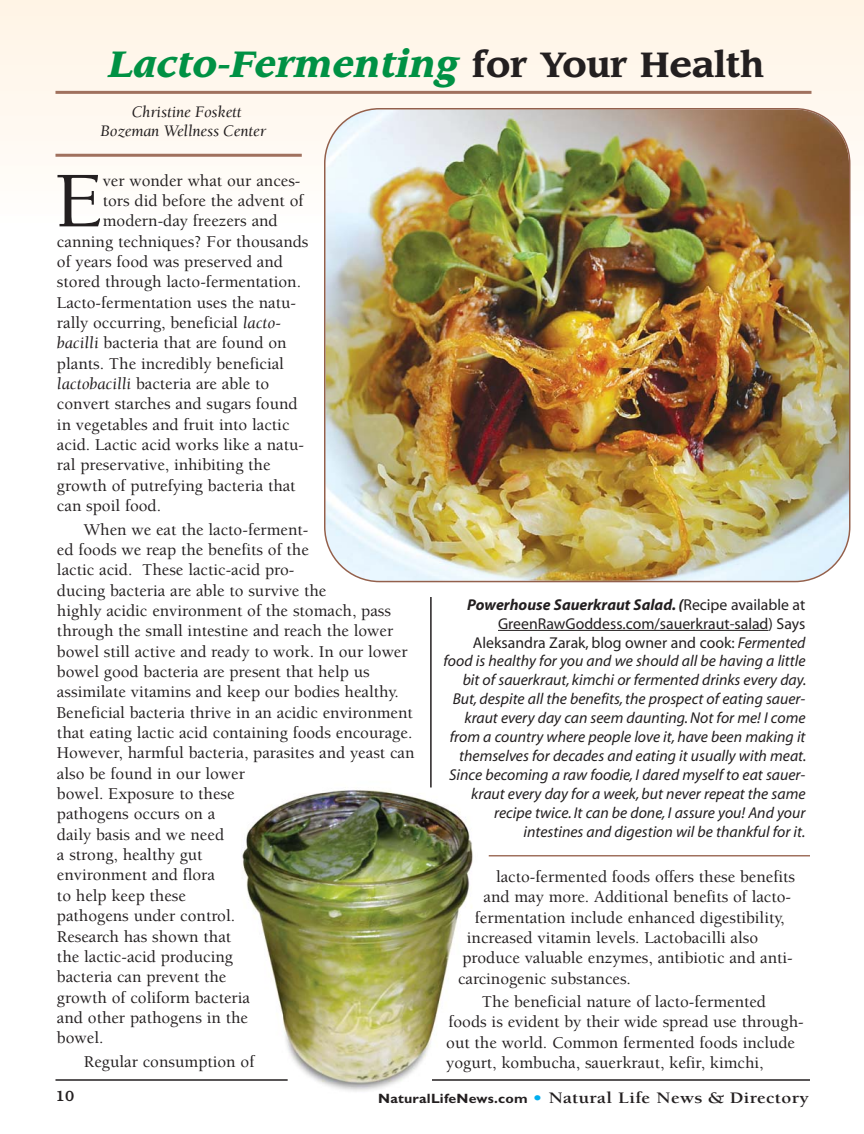
<style>
.page{position:relative;width:864px;height:1134px;background:#fff}
.page>*{position:absolute;margin:0;border:0;box-sizing:border-box;transform-origin:0 0}
.t1{font:500 81px "Berkeley";color:#231f20}
.t2{font:italic 900 36px "Leawood";color:#009144}
.t3{font:500 16.95px/20.4px "Berkeley";color:#231f20}
.t4{font:700 16.5px "Berkeley";letter-spacing:.015em;color:#231f20;scale:1.15 1}
.t5{font:italic 16.5px/19.8px "Berkeley";letter-spacing:-.01em;color:#231f20;text-align:center}
.t6{font:italic 15.75px/18.9px "Myriad";color:#231f20;text-align:right}
.t7{font:500 15px "Bookman";color:#231f20}
.s1{font-weight:700;font-style:normal;font-size:34.5px;color:#231f20}
.s2{font-weight:400;font-style:italic}
.s3{font-weight:700}
.s4{font-style:normal}
.s5{font-family:"Gill Sans";font-size:13.5px}
.s6{color:#00aeef}
</style>
<div class="page">
<hr style="left:863px;top:0;width:1px;height:225px;background:#fff8ef">
<img style="left:242px;top:787px;width:247px;height:305px">
<div style="left:0;top:0;width:863px;height:225px;background:linear-gradient(to bottom,#fff3e4,#fffdfc)"></div>
<hr style="left:430px;top:597px;width:2px;height:190px;background:#231f20">
<hr style="left:55px;top:1079px;width:233px;height:2px;background:#231f20">
<hr style="left:432px;top:1079px;width:378px;height:2px;background:#231f20">
<hr style="left:55px;top:91px;width:756px;height:3px;background:#a0715e">
<hr style="left:55px;top:154px;width:247px;height:3px;background:#a0715e">
<hr style="left:489px;top:855px;width:321px;height:1px;background:#a0715e">
<img style="left:324px;top:108px;width:526px;height:474px">
<hr style="left:498px;top:630px;width:271px;height:1px;background:#231f20">
<h2 class="t2" style="left:109px;top:48px;width:657px">Lacto-Fermenting <span class="s1">for Your Health</span></h2>
<p class="t5" style="left:101px;top:103px;width:167px">Christine Foskett<br>Bozeman Wellness Center</p>
<h1 class="t1" style="left:55px;top:169px;width:50px">E</h1>
<p class="t3" style="left:103px;top:172px;width:199px">ver wonder what our ances-</p>
<p class="t3" style="left:103px;top:192px;width:202px">tors did before the advent of</p>
<p class="t3" style="left:103px;top:212px;width:176px">modern-day freezers and</p>
<p class="t3" style="left:57px;top:233px;width:253px">canning techniques? For thousands</p>
<p class="t3" style="left:57px;top:253px;width:228px">of years food was preserved and</p>
<p class="t3" style="left:57px;top:273px;width:246px">stored through lacto-fermentation.</p>
<p class="t3" style="left:57px;top:294px;width:241px">Lacto-fermentation uses the natu-</p>
<p class="t3" style="left:57px;top:314px;width:226px">rally occurring, beneficial <span class="s2">lacto-</span></p>
<p class="t3" style="left:57px;top:334px;width:231px"><span class="s2">bacilli</span> bacteria that are found on</p>
<p class="t3" style="left:57px;top:355px;width:228px">plants. The incredibly beneficial</p>
<p class="t3" style="left:57px;top:375px;width:214px"><span class="s2">lactobacilli</span> bacteria are able to</p>
<p class="t3" style="left:57px;top:395px;width:242px">convert starches and sugars found</p>
<p class="t3" style="left:57px;top:416px;width:234px">in vegetables and fruit into lactic</p>
<p class="t3" style="left:57px;top:436px;width:249px">acid. Lactic acid works like a natu-</p>
<p class="t3" style="left:57px;top:456px;width:215px">ral preservative, inhibiting the</p>
<p class="t3" style="left:57px;top:477px;width:240px">growth of putrefying bacteria that</p>
<p class="t3" style="left:57px;top:497px;width:106px">can spoil food.</p>
<p class="t3" style="left:57px;top:521px;width:359px;text-indent:27px">When we eat the lacto-ferment-<br>ed foods we reap the benefits of the<br>lactic acid. These lactic-acid pro-<br>ducing bacteria are able to survive the<br>highly acidic environment of the stomach, pass through the small intestine and reach the lower bowel still active and ready to work. In our lower bowel good bacteria are present that help us assimilate vitamins and keep our bodies healthy.<br>Beneficial bacteria thrive in an acidic environment that eating lactic acid containing foods encourage.<br>However, harmful bacteria, parasites and yeast can also be found in our lower<br>bowel. Exposure to these<br>pathogens occurs on a<br>daily basis and we need<br>a strong, healthy gut<br>environment and flora<br>to help keep these<br>pathogens under control.<br>Research has shown that<br>the lactic-acid producing<br>bacteria can prevent the<br>growth of coliform bacteria<br>and other pathogens in the<br>bowel.</p>
<p class="t3" style="left:84px;top:1053px;width:172px">Regular consumption of</p>
<p class="t6" style="left:444px;top:596px;width:364px"><span class="s3">Powerhouse Sauerkraut Salad. (</span><span class="s4">Recipe available at GreenRawGoddess.com/sauerkraut-salad) Says Aleksandra Zarak, blog owner and cook:</span> Fermented food is healthy for you and we should all be having a little bit of sauerkraut, kimchi or fermented drinks every day.<br>But, despite all the benefits, the prospect of eating sauer&shy;kraut every day can seem daunting. Not for me! I come from a country where people love it, have been making it themselves for decades and eating it usually with meat.<br>Since becoming a raw foodie, I dared myself to eat sauer&shy;kraut every day for a week, but never repeat the same recipe twice. It can be done, I assure you! And your intestines and digestion wil be thankful for it.</p>
<p class="t3" style="left:496px;top:868px;width:301px">lacto-fermented foods offers these benefits</p>
<p class="t3" style="left:484px;top:888px;width:309px">and may more. Additional benefits of lacto-</p>
<p class="t3" style="left:475px;top:909px;width:311px">fermentation include enhanced digestibility,</p>
<p class="t3" style="left:467px;top:929px;width:293px">increased vitamin levels. Lactobacilli also</p>
<p class="t3" style="left:462px;top:949px;width:332px">produce valuable enzymes, antibiotic and anti-</p>
<p class="t3" style="left:458px;top:970px;width:175px">carcinogenic substances.</p>
<p class="t3" style="left:446px;top:993px;width:359px;text-indent:36px">The beneficial nature of lacto-fermented foods is evident by their wide spread use through&shy;out the world. Common fermented foods include yogurt, kombucha, sauerkraut, kefir, kimchi,</p>
<p class="t7" style="left:56px;top:1090px;width:20px">10</p>
<p class="t4" style="left:378px;top:1092px;width:376px"><span class="s5">NaturalLifeNews.com</span> <span class="s6">•</span> Natural Life News &amp; Directory</p>
</div>
